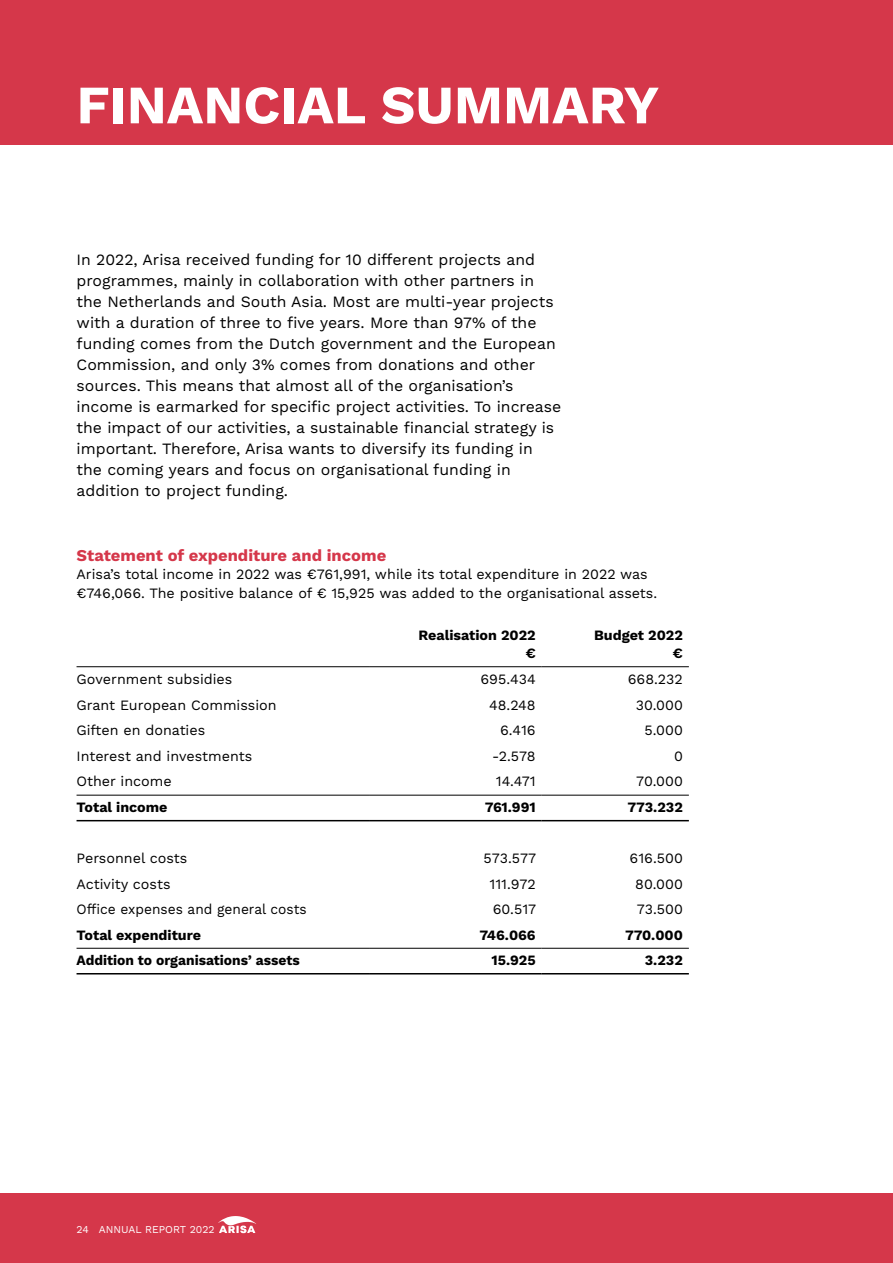
<style>
.page{position:relative;width:893px;height:1263px;background:#fff}
.page>*{position:absolute;margin:0;border:0;box-sizing:border-box;transform-origin:0 0}
.t1{font:700 54px "Work Sans";color:#fff}
.t2{font:700 16.5px "Work Sans";color:#d5374a}
.t3{font:15.75px/21px "Work Sans";color:#000}
.t4{font:14.25px/18.8px "Work Sans";color:#000}
.t5{font:700 14.25px/18.8px "Work Sans";color:#000;text-align:right}
.t6{font:14.25px "Work Sans";color:#000;scale:.96 1}
.t7{font:10.5px "Work Sans";color:#fff}
</style>
<div class="page">
<hr style="left:77px;top:820px;width:293px;height:1px;background:#000">
<hr style="left:370px;top:820px;width:172px;height:1px;background:#000">
<hr style="left:542px;top:820px;width:147px;height:1px;background:#000">
<hr style="left:77px;top:795px;width:293px;height:1px;background:#000">
<hr style="left:370px;top:795px;width:172px;height:1px;background:#000">
<hr style="left:542px;top:795px;width:147px;height:1px;background:#000">
<hr style="left:77px;top:948px;width:293px;height:1px;background:#000">
<hr style="left:370px;top:948px;width:172px;height:1px;background:#000">
<hr style="left:542px;top:948px;width:147px;height:1px;background:#000">
<hr style="left:77px;top:973px;width:293px;height:1px;background:#000">
<hr style="left:370px;top:973px;width:172px;height:1px;background:#000">
<hr style="left:542px;top:973px;width:147px;height:1px;background:#000">
<hr style="left:77px;top:666px;width:293px;height:1px;background:#000">
<hr style="left:370px;top:666px;width:172px;height:1px;background:#000">
<hr style="left:542px;top:666px;width:147px;height:1px;background:#000">
<div style="left:0;top:0;width:893px;height:145px;background:#d5374a"></div>
<div style="left:0;top:1193px;width:893px;height:70px;background:#d5374a"></div>
<svg style="left:218px;top:1216px;width:38px;height:17px"></svg>
<h1 class="t1" style="left:77px;top:74px;width:584px">FINANCIAL SUMMARY</h1>
<p class="t3" style="left:77px;top:249px;width:486px">In 2022, Arisa received funding for 10 different projects and programmes, mainly in collaboration with other partners in the Netherlands and South Asia. Most are multi-year projects with a duration of three to five years. More than 97% of the funding comes from the Dutch government and the European Commission, and only 3% comes from donations and other sources. This means that almost all of the organisation’s income is earmarked for specific project activities. To increase the impact of our activities, a sustainable financial strategy is important. Therefore, Arisa wants to diversify its funding in the coming years and focus on organisational funding in addition to project funding.</p>
<p class="t2" style="left:77px;top:545px;width:311px">Statement of expenditure and income</p>
<p class="t4" style="left:77px;top:566px;width:582px">Arisa’s total income in 2022 was €761,991, while its total expenditure in 2022 was €746,066. The positive balance of € 15,925 was added to the organisational assets.</p>
<p class="t5" style="left:419px;top:626px;width:119px">Realisation 2022 €</p>
<p class="t5" style="left:594px;top:626px;width:90px">Budget 2022 €</p>
<p class="t4" style="left:77px;top:670px;width:157px">Government subsidies</p>
<p class="t4" style="left:480px;top:670px;width:57px">695.434</p>
<p class="t4" style="left:628px;top:670px;width:57px">668.232</p>
<p class="t4" style="left:77px;top:696px;width:202px">Grant European Commission</p>
<p class="t4" style="left:489px;top:696px;width:48px">48.248</p>
<p class="t4" style="left:636px;top:696px;width:49px">30.000</p>
<p class="t4" style="left:77px;top:722px;width:130px">Giften en donaties</p>
<p class="t4" style="left:500px;top:722px;width:37px">6.416</p>
<p class="t4" style="left:644px;top:722px;width:40px">5.000</p>
<p class="t4" style="left:77px;top:747px;width:177px">Interest and investments</p>
<p class="t4" style="left:492px;top:747px;width:45px">-2.578</p>
<p class="t4" style="left:674px;top:747px;width:10px">0</p>
<p class="t4" style="left:77px;top:773px;width:97px">Other income</p>
<p class="t4" style="left:496px;top:773px;width:41px">14.471</p>
<p class="t4" style="left:636px;top:773px;width:48px">70.000</p>
<p class="t5" style="left:77px;top:798px;width:93px">Total income</p>
<p class="t5" style="left:485px;top:798px;width:53px">761.991</p>
<p class="t5" style="left:627px;top:798px;width:57px">773.232</p>
<p class="t4" style="left:77px;top:849px;width:112px">Personnel costs</p>
<p class="t4" style="left:483px;top:849px;width:54px">573.577</p>
<p class="t4" style="left:630px;top:849px;width:55px">616.500</p>
<p class="t4" style="left:77px;top:875px;width:96px">Activity costs</p>
<p class="t4" style="left:490px;top:875px;width:48px">111.972</p>
<p class="t4" style="left:635px;top:875px;width:49px">80.000</p>
<p class="t6" style="left:77px;top:901px;width:241px">Office expenses and general costs</p>
<p class="t4" style="left:493px;top:900px;width:45px">60.517</p>
<p class="t4" style="left:637px;top:900px;width:48px">73.500</p>
<p class="t5" style="left:77px;top:926px;width:126px">Total expenditure</p>
<p class="t5" style="left:479px;top:926px;width:58px">746.066</p>
<p class="t5" style="left:625px;top:926px;width:59px">770.000</p>
<p class="t5" style="left:77px;top:951px;width:225px">Addition to organisations’ assets</p>
<p class="t5" style="left:491px;top:951px;width:46px">15.925</p>
<p class="t5" style="left:645px;top:951px;width:40px">3.232</p>
<p class="t7" style="left:77px;top:1223px;width:140px">24 ANNUAL REPORT 2022</p>
</div>
